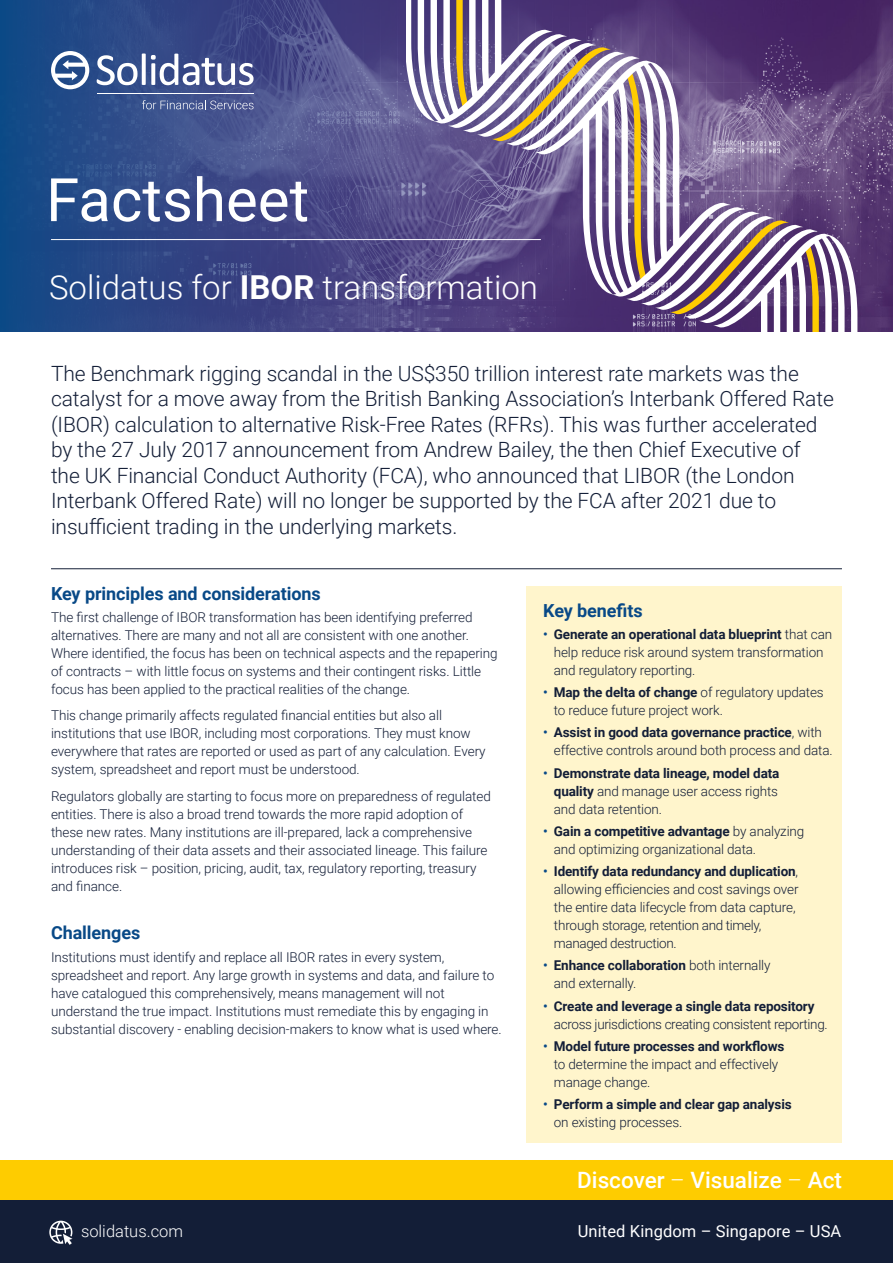
<style>
.page{position:relative;width:893px;height:1263px;background:#fff}
.page>*{position:absolute;margin:0;border:0;box-sizing:border-box;transform-origin:0 0}
.t1{font:60px "Roboto";color:#fff}
.t2{font:300 33px "Roboto";color:#fff}
.t3{font:500 22.5px "Roboto";color:#fff}
.t4{font:300 21px/25.5px "Roboto";letter-spacing:-.005em;color:#131e37}
.t5{font:700 18px "Roboto";letter-spacing:-.005em;color:#084987}
.t6{font:16.5px "Roboto";letter-spacing:.005em;color:#fff}
.t7{font:300 16.5px "Roboto";color:#fff}
.t8{font:300 13.5px/18px "Roboto";letter-spacing:-.005em;color:#131e37}
.t9{font:300 13.5px/18px "Roboto";letter-spacing:-.025em;color:#131e37}
.t10{font:700 13.5px/18px "Roboto";letter-spacing:-.01em;color:#131e37}
.s1{font-weight:700}
.s2{font-weight:500;color:#084987}
.s3{font-weight:300}
</style>
<div class="page">
<div style="left:526px;top:586px;width:316px;height:557px;background:#fff5cc"></div>
<hr style="left:51px;top:568px;width:791px;height:1px;background:#131e37">
<div style="left:0;top:1160px;width:893px;height:41px;background:#fecc00"></div>
<div style="left:0;top:1201px;width:893px;height:62px;background:#131e37"></div>
<svg style="left:49px;top:1221px;width:23px;height:24px"></svg>
<svg style="left:0;top:0;width:893px;height:332px;background:#3c4a86"></svg>
<hr style="left:51px;top:239px;width:490px;height:1px;background:#fff">
<svg style="left:51px;top:51px;width:38px;height:38px"></svg>
<svg style="left:97px;top:53px;width:157px;height:32px"></svg>
<svg style="left:142px;top:100px;width:112px;height:9px"></svg>
<hr style="left:97px;top:93px;width:157px;height:1px;background:#fff">
<svg style="left:406px;top:0;width:451px;height:332px"></svg>
<h1 class="t1" style="left:46px;top:158px;width:265px">Factsheet</h1>
<h2 class="t2" style="left:49px;top:264px;width:490px">Solidatus for <span class="s1">IBOR</span> transformation</h2>
<p class="t4" style="left:51px;top:360px;width:784px">The Benchmark rigging scandal in the US$350 trillion interest rate markets was the catalyst for a move away from the British Banking Association’s Interbank Offered Rate (IBOR) calculation to alternative Risk-Free Rates (RFRs). This was further accelerated by the 27 July 2017 announcement from Andrew Bailey, the then Chief Executive of the UK Financial Conduct Authority (FCA), who announced that LIBOR (the London Interbank Offered Rate) will no longer be supported by the FCA after 2021 due to insufficient trading in the underlying markets.</p>
<h3 class="t5" style="left:51px;top:581px;width:271px">Key principles and considerations</h3>
<p class="t8" style="left:51px;top:608px;width:448px">The first challenge of IBOR transformation has been identifying preferred alternatives. There are many and not all are consistent with one another.<br>Where identified, the focus has been on technical aspects and the repapering of contracts – with little focus on systems and their contingent risks. Little focus has been applied to the practical realities of the change.</p>
<p class="t8" style="left:51px;top:706px;width:436px">This change primarily affects regulated financial entities but also all institutions that use IBOR, including most corporations. They must know everywhere that rates are reported or used as part of any calculation. Every system, spreadsheet and report must be understood.</p>
<p class="t8" style="left:51px;top:786px;width:441px">Regulators globally are starting to focus more on preparedness of regulated entities. There is also a broad trend towards the more rapid adoption of these new rates. Many institutions are ill-prepared, lack a comprehensive understanding of their data assets and their associated lineage. This failure introduces risk – position, pricing, audit, tax, regulatory reporting, treasury and finance.</p>
<h3 class="t5" style="left:51px;top:920px;width:91px">Challenges</h3>
<p class="t8" style="left:51px;top:947px;width:452px">Institutions must identify and replace all IBOR rates in every system, spreadsheet and report. Any large growth in systems and data, and failure to have catalogued this comprehensively, means management will not understand the true impact. Institutions must remediate this by engaging in substantial discovery - enabling decision-makers to know what is used where.</p>
<h3 class="t5" style="left:543px;top:598px;width:101px">Key benefits</h3>
<p class="t8" style="left:554px;top:625px;width:280px;text-indent:-11px"><span class="s2">•</span> <span class="s1">Generate an operational data blueprint</span> that can help reduce risk around system transformation and regulatory reporting.</p>
<p class="t8" style="left:554px;top:683px;width:271px;text-indent:-11px"><span class="s2">•</span> <span class="s1">Map the delta of change</span> of regulatory updates to reduce future project work.</p>
<p class="t8" style="left:554px;top:723px;width:280px;text-indent:-11px"><span class="s2">•</span> <span class="s1">Assist in good data governance practice</span>, with effective controls around both process and data.</p>
<p class="t8" style="left:554px;top:763px;width:227px;text-align:justify;text-indent:-11px"><span class="s2">•</span> <span class="s1">Demonstrate data lineage, model data quality</span> and manage user access rights and data retention.</p>
<p class="t8" style="left:554px;top:822px;width:252px;text-indent:-11px"><span class="s2">•</span> <span class="s1">Gain a competitive advantage</span> by analyzing and optimizing organizational data.</p>
<p class="t8" style="left:554px;top:862px;width:246px;text-indent:-11px"><span class="s2">•</span> <span class="s1">Identify data redundancy and duplication</span>, allowing efficiencies and cost savings over the entire data lifecycle from data capture, through storage, retention and timely, managed destruction.</p>
<p class="t8" style="left:554px;top:956px;width:218px;text-indent:-11px"><span class="s2">•</span> <span class="s1">Enhance collaboration</span> both internally and externally.</p>
<p class="t9" style="left:554px;top:996px;width:275px;text-indent:-11px"><span class="s2">•</span> <span class="s1">Create and leverage a single data repository </span>across jurisdictions creating consistent reporting.</p>
<p class="t8" style="left:554px;top:1036px;width:232px;text-indent:-11px"><span class="s2">•</span> <span class="s1">Model future processes and workflows </span>to determine the impact and effectively manage change.</p>
<p class="t10" style="left:554px;top:1095px;width:239px;text-indent:-11px"><span class="s2">•</span> Perform a simple and clear gap analysis <span class="s3">on existing processes.</span></p>
<h3 class="t3" style="left:577px;top:1165px;width:266px">Discover <span class="s3">–</span> Visualize <span class="s3">–</span> Act</h3>
<p class="t7" style="left:81px;top:1219px;width:104px">solidatus.com</p>
<p class="t6" style="left:578px;top:1219px;width:265px">United Kingdom – Singapore – USA</p>
</div>
